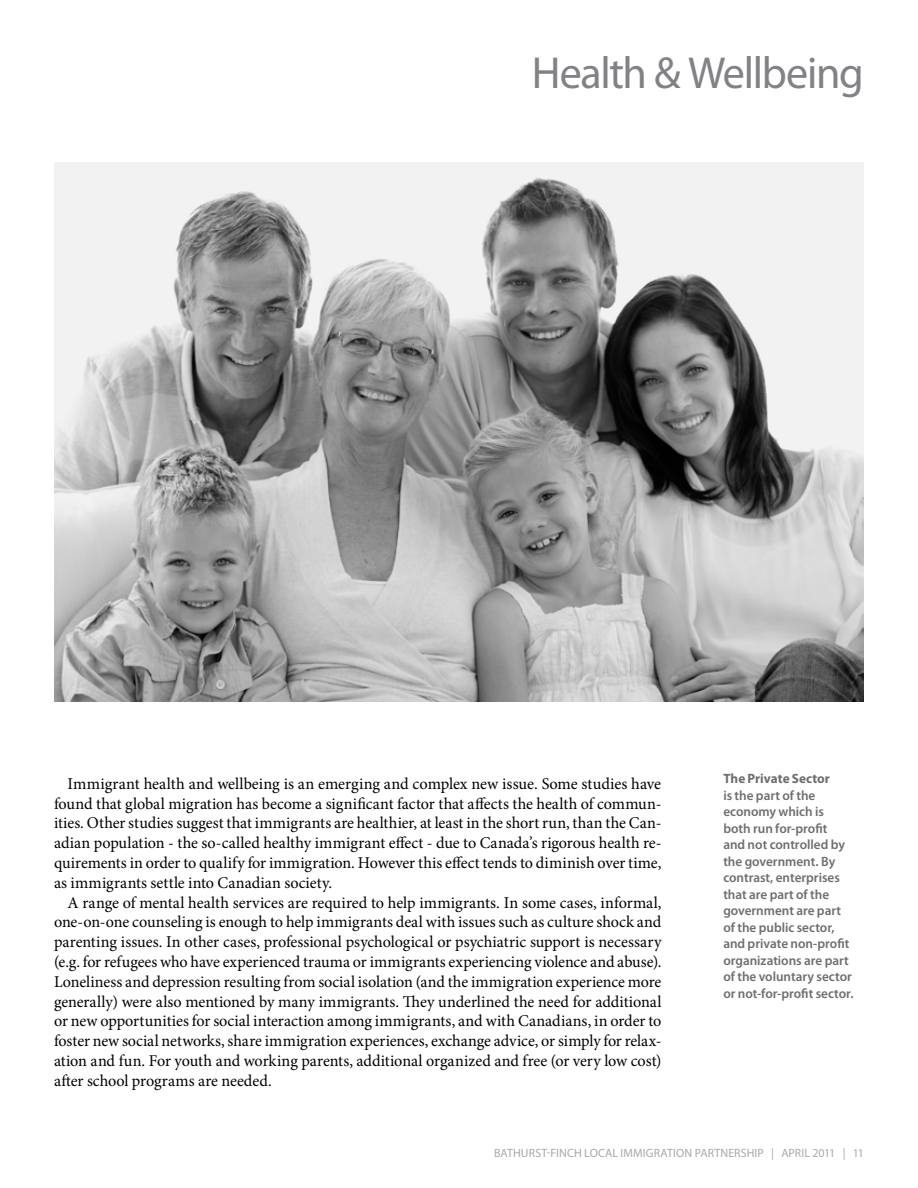
<style>
.page{position:relative;width:918px;height:1188px;background:#fff}
.page>*{position:absolute;margin:0;border:0;box-sizing:border-box;transform-origin:0 0}
.t1{font:45px "Myriad Pro";letter-spacing:-.03em;color:#808285}
.t2{font:16.5px/19.8px "Minion Pro";color:#000;text-align:justify}
.t3{font:600 13.5px/16.5px "Myriad Pro";color:#6d6e71}
.t4{font:700 13.5px "Myriad Pro";color:#6d6e71}
.t5{font:12px "Myriad Pro";letter-spacing:.01em;color:#a7a9ac}
</style>
<div class="page">
<img style="left:54px;top:162px;width:810px;height:540px">
<h1 class="t1" style="left:532px;top:45px;width:334px">HEALTH &amp; WELLBEING</h1>
<p class="t2" style="left:54px;top:774px;width:609px;text-indent:14px">Immigrant health and wellbeing is an emerging and complex new issue. Some studies have found that global migration has become a significant factor that affects the health of commun&shy;ities. Other studies suggest that immigrants are healthier, at least in the short run, than the Can&shy;adian population - the so-called healthy immigrant effect - due to Canada’s rigorous health re&shy;quirements in order to qualify for immigration. However this effect tends to diminish over time, as immigrants settle into Canadian society.</p>
<p class="t2" style="left:54px;top:893px;width:609px;text-indent:14px">A range of mental health services are required to help immigrants. In some cases, informal, one-on-one counseling is enough to help immigrants deal with issues such as culture shock and parenting issues. In other cases, professional psychological or psychiatric support is necessary (e.g. for refugees who have experienced trauma or immigrants experiencing violence and abuse).<br>Loneliness and depression resulting from social isolation (and the immigration experience more generally) were also mentioned by many immigrants. They underlined the need for additional or new opportunities for social interaction among immigrants, and with Canadians, in order to foster new social networks, share immigration experiences, exchange advice, or simply for relax&shy;ation and fun. For youth and working parents, additional organized and free (or very low cost) after school programs are needed.</p>
<p class="t4" style="left:723px;top:770px;width:108px">The Private Sector</p>
<p class="t3" style="left:723px;top:787px;width:132px">is the part of the economy which is both run for-profit<br>and not controlled by the government. By contrast, enterprises that are part of the government are part of the public sector, and private non-profit organizations are part of the voluntary sector or not-for-profit sector.</p>
<p class="t5" style="left:494px;top:1146px;width:372px">BATHURST-FINCH LOCAL IMMIGRATION PARTNERSHIP | APRIL 2011 | 11</p>
</div>
